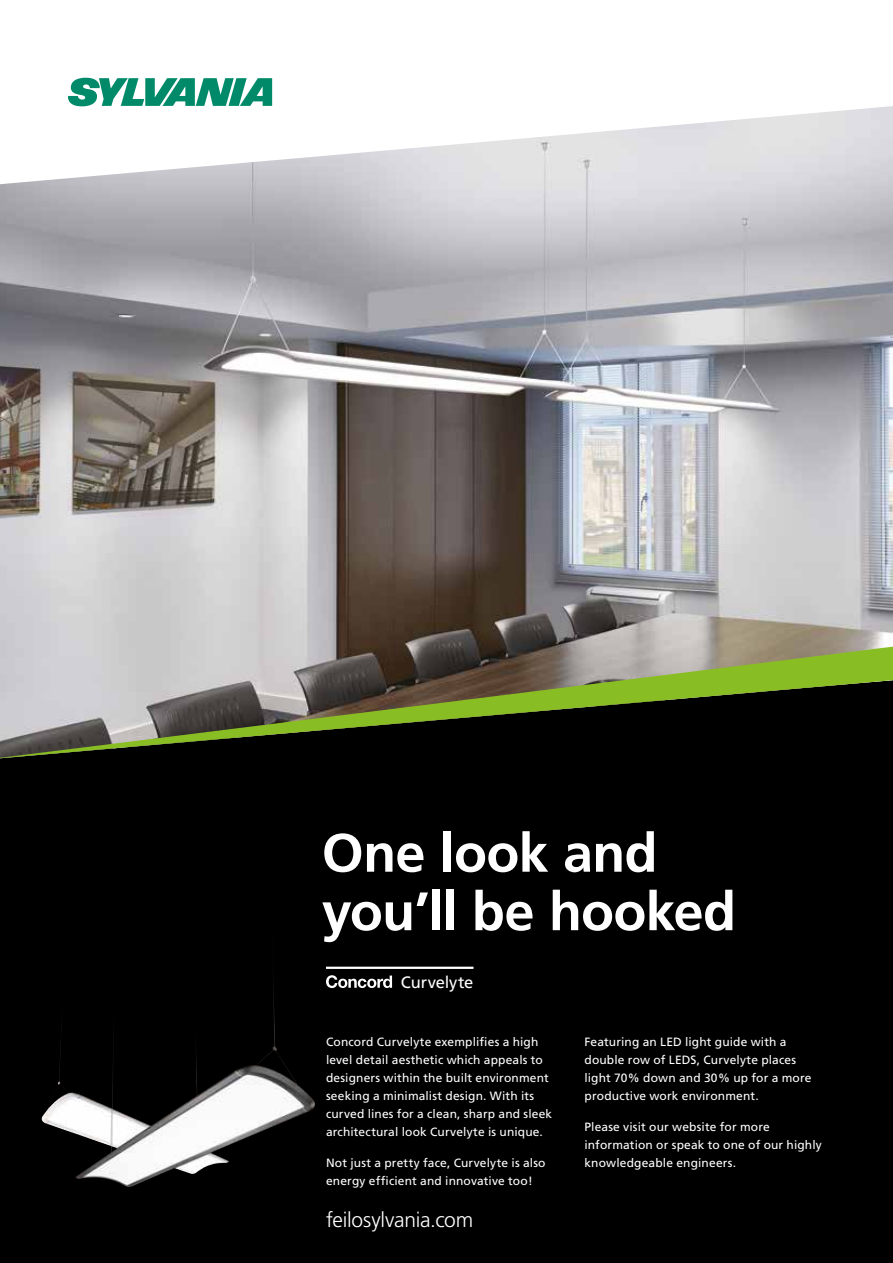
<style>
.page{position:relative;width:893px;height:1263px;background:#fff}
.page>*{position:absolute;margin:0;border:0;box-sizing:border-box;transform-origin:0 0}
.t1{font:700 54px/58.5px "Frutiger LT Std";letter-spacing:-.015em;color:#fff}
.t2{font:300 21px "Frutiger LT Std";letter-spacing:-.01em;color:#fff}
.t3{font:16.5px "Frutiger";letter-spacing:-.005em;color:#fff}
.t4{font:12px/18px "Frutiger";letter-spacing:.01em;color:#fff}
</style>
<div class="page">
<div style="left:0;top:759px;width:893px;height:504px;background:#000"></div>
<hr style="left:326px;top:967px;width:147px;height:2px;background:#fff">
<svg style="left:326px;top:975px;width:66px;height:13px"></svg>
<svg style="left:68px;top:78px;width:204px;height:28px"></svg>
<img style="left:0;top:106px;width:893px;height:539px">
<img style="left:41px;top:930px;width:274px;height:257px">
<svg style="left:0;top:645px;width:893px;height:114px;background:#5e624a"></svg>
<h1 class="t1" style="left:322px;top:824px;width:416px">One look and you’ll be hooked</h1>
<h3 class="t3" style="left:401px;top:973px;width:74px">Curvelyte</h3>
<p class="t4" style="left:326px;top:1033px;width:228px">Concord Curvelyte exemplifies a high level detail aesthetic which appeals to designers within the built environment seeking a minimalist design. With its curved lines for a clean, sharp and sleek architectural look Curvelyte is unique.</p>
<p class="t4" style="left:326px;top:1153px;width:221px">Not just a pretty face, Curvelyte is also energy efficient and innovative too!</p>
<h2 class="t2" style="left:326px;top:1208px;width:149px">feilosylvania.com</h2>
<p class="t4" style="left:584px;top:1033px;width:229px">Featuring an LED light guide with a double row of LEDS, Curvelyte places light 70% down and 30% up for a more productive work environment.</p>
<p class="t4" style="left:584px;top:1117px;width:239px">Please visit our website for more information or speak to one of our highly knowledgeable engineers.</p>
</div>
